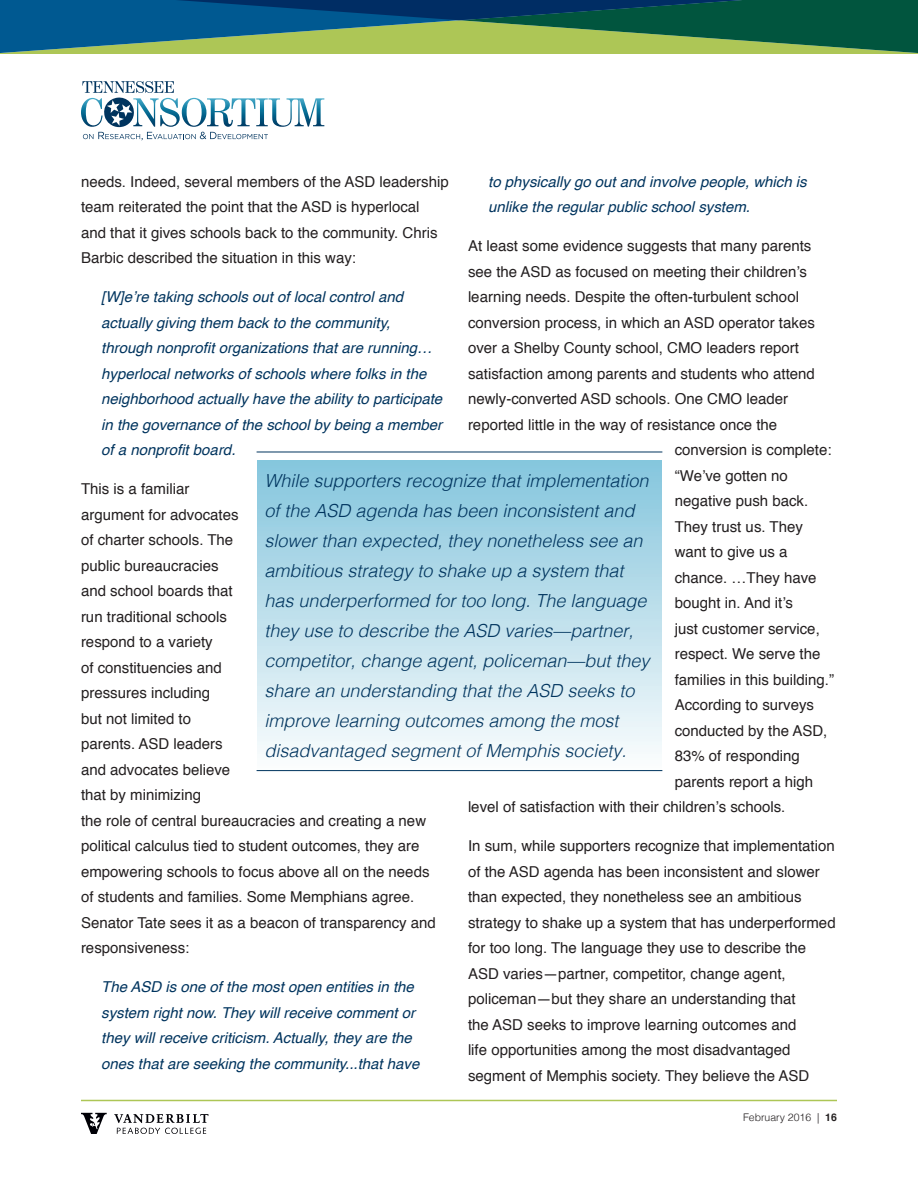
<style>
.page{position:relative;width:918px;height:1188px;background:#fff}
.page>*{position:absolute;margin:0;border:0;box-sizing:border-box;transform-origin:0 0}
.t1{font:italic 300 18px/30px "Helvetica";color:#00345e}
.t2{font:15px/25.5px "Helvetica";color:#231f20}
.t3{font:italic 15px/25.5px "Helvetica";color:#00345e}
.t4{font:300 10.5px "Helvetica";color:#231f20}
.s1{font-weight:700}
</style>
<div class="page">
<svg style="left:0;top:0;width:918px;height:54px;background:#387662"></svg>
<svg style="left:81px;top:81px;width:243px;height:59px"></svg>
<hr style="left:81px;top:1100px;width:756px;height:1px;background:#adc656">
<svg style="left:81px;top:1113px;width:26px;height:21px"></svg>
<svg style="left:114px;top:1114px;width:94px;height:20px"></svg>
<div style="left:258px;top:460px;width:403px;height:315px;background:linear-gradient(to bottom,#84c5dc,#fcfdfd)"></div>
<hr style="left:257px;top:452px;width:405px;height:1px;background:#00345e">
<hr style="left:257px;top:770px;width:405px;height:1px;background:#00345e">
<p class="t2" style="left:81px;top:170px;width:369px">needs. Indeed, several members of the ASD leadership team reiterated the point that the ASD is hyperlocal<br>and that it gives schools back to the community. Chris Barbic described the situation in this way:</p>
<p class="t3" style="left:101px;top:285px;width:343px">[W]e’re taking schools out of local control and actually giving them back to the community, through nonprofit organizations that are running… hyperlocal networks of schools where folks in the neighborhood actually have the ability to participate in the governance of the school by being a member of a nonprofit board.</p>
<p class="t2" style="left:81px;top:477px;width:356px">This is a familiar<br>argument for advocates<br>of charter schools. The<br>public bureaucracies<br>and school boards that<br>run traditional schools<br>respond to a variety<br>of constituencies and<br>pressures including<br>but not limited to<br>parents. ASD leaders<br>and advocates believe<br>that by minimizing<br>the role of central bureaucracies and creating a new political calculus tied to student outcomes, they are empowering schools to focus above all on the needs of students and families. Some Memphians agree.<br>Senator Tate sees it as a beacon of transparency and responsiveness:</p>
<p class="t3" style="left:101px;top:975px;width:320px">The ASD is one of the most open entities in the system right now. They will receive comment or they will receive criticism. Actually, they are the ones that are seeking the community...that have</p>
<p class="t3" style="left:488px;top:170px;width:320px">to physically go out and involve people, which is unlike the regular public school system.</p>
<p class="t2" style="left:468px;top:234px;width:345px">At least some evidence suggests that many parents</p>
<p class="t2" style="left:468px;top:260px;width:341px">see the ASD as focused on meeting their children’s</p>
<p class="t2" style="left:468px;top:285px;width:333px">learning needs. Despite the often-turbulent school</p>
<p class="t2" style="left:468px;top:311px;width:348px">conversion process, in which an ASD operator takes</p>
<p class="t2" style="left:468px;top:336px;width:332px">over a Shelby County school, CMO leaders report</p>
<p class="t2" style="left:468px;top:362px;width:348px">satisfaction among parents and students who attend</p>
<p class="t2" style="left:468px;top:387px;width:322px">newly-converted ASD schools. One CMO leader</p>
<p class="t2" style="left:468px;top:413px;width:311px">reported little in the way of resistance once the</p>
<p class="t2" style="left:675px;top:438px;width:158px">conversion is complete:</p>
<p class="t2" style="left:675px;top:464px;width:115px">“We’ve gotten no</p>
<p class="t2" style="left:675px;top:489px;width:135px">negative push back.</p>
<p class="t2" style="left:675px;top:515px;width:130px">They trust us. They</p>
<p class="t2" style="left:675px;top:540px;width:114px">want to give us a</p>
<p class="t2" style="left:675px;top:566px;width:143px">chance. …They have</p>
<p class="t2" style="left:675px;top:591px;width:120px">bought in. And it’s</p>
<p class="t2" style="left:675px;top:617px;width:147px">just customer service,</p>
<p class="t2" style="left:675px;top:642px;width:147px">respect. We serve the</p>
<p class="t2" style="left:675px;top:668px;width:161px">families in this building.”</p>
<p class="t2" style="left:675px;top:693px;width:141px">According to surveys</p>
<p class="t2" style="left:675px;top:719px;width:154px">conducted by the ASD,</p>
<p class="t2" style="left:675px;top:744px;width:127px">83% of responding</p>
<p class="t2" style="left:675px;top:770px;width:140px">parents report a high</p>
<p class="t2" style="left:468px;top:795px;width:319px">level of satisfaction with their children’s schools.</p>
<p class="t2" style="left:468px;top:834px;width:369px">In sum, while supporters recognize that implementation of the ASD agenda has been inconsistent and slower than expected, they nonetheless see an ambitious strategy to shake up a system that has underperformed for too long. The language they use to describe the ASD varies—partner, competitor, change agent, policeman—but they share an understanding that<br>the ASD seeks to improve learning outcomes and<br>life opportunities among the most disadvantaged segment of Memphis society. They believe the ASD</p>
<p class="t1" style="left:264px;top:467px;width:387px">While supporters recognize that implementation of the ASD agenda has been inconsistent and slower than expected, they nonetheless see an ambitious strategy to shake up a system that has underperformed for too long. The language they use to describe the ASD varies—partner, competitor, change agent, policeman—but they share an understanding that the ASD seeks to improve learning outcomes among the most disadvantaged segment of Memphis society.</p>
<p class="t4" style="left:743px;top:1113px;width:95px">February 2016 | <span class="s1">16</span></p>
</div>
